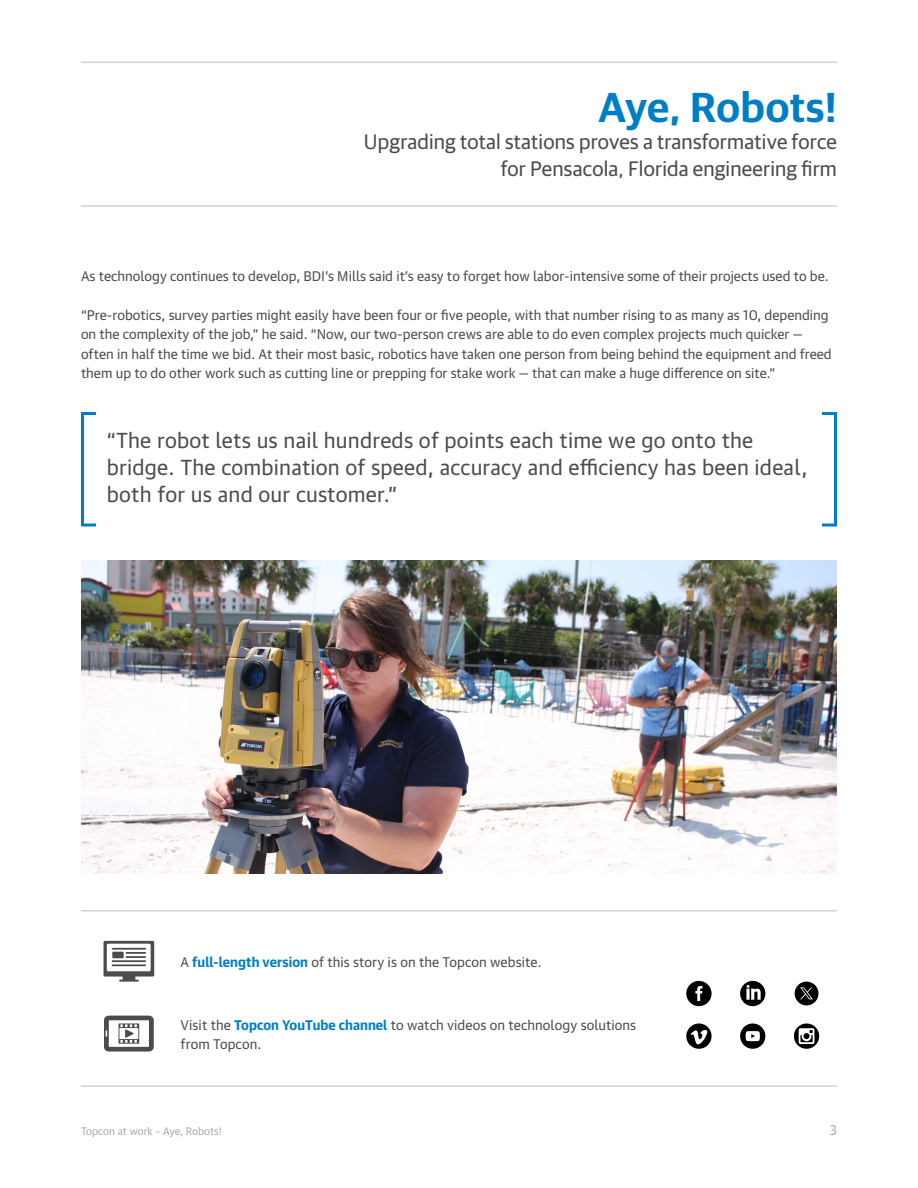
<style>
.page{position:relative;width:918px;height:1188px;background:#fff}
.page>*{position:absolute;margin:0;border:0;box-sizing:border-box;transform-origin:0 0}
.t1{font:600 42px "Guardian Sans LC";letter-spacing:.015em;color:#007ec5}
.t2{font:21px/27px "Guardian Text Sans LC";letter-spacing:.01em;color:#4b4c4d}
.Paragraph_Intro_Text{font:21px/27px "Guardian Sans LC";letter-spacing:.01em;color:#4b4c4d;text-align:right}
.Paragraph_1{font:13.5px/19.5px "Guardian Text Sans LC";color:#4b4c4d}
.t3{font:13.5px "Guardian Text Sans LC";color:#a8a9ad}
.t4{font:10.5px "Guardian Text Sans LC";color:#a8a9ad}
.s1{font-weight:700;color:#007ec5}
</style>
<div class="page">
<img style="left:81px;top:561px;width:756px;height:312px">
<hr style="left:81px;top:1085px;width:756px;height:2px;background:#d1d2d4">
<svg style="left:686px;top:981px;width:26px;height:25px"></svg>
<svg style="left:740px;top:981px;width:25px;height:25px"></svg>
<div style="left:795px;top:982px;width:23px;height:23px;background:#000;border-radius:50%"></div>
<svg style="left:800px;top:987px;width:13px;height:12px"></svg>
<svg style="left:794px;top:1024px;width:25px;height:25px"></svg>
<svg style="left:686px;top:1024px;width:26px;height:25px"></svg>
<svg style="left:740px;top:1024px;width:25px;height:25px"></svg>
<hr style="left:81px;top:910px;width:756px;height:1px;background:#d1d2d4">
<svg style="left:104px;top:1016px;width:50px;height:36px"></svg>
<svg style="left:104px;top:941px;width:50px;height:41px"></svg>
<hr style="left:112px;top:948px;width:34px;height:2px;background:#4b4c4d">
<hr style="left:126px;top:952px;width:20px;height:2px;background:#4b4c4d">
<hr style="left:126px;top:956px;width:20px;height:2px;background:#4b4c4d">
<hr style="left:112px;top:960px;width:34px;height:2px;background:#4b4c4d">
<div style="left:112px;top:952px;width:12px;height:6px;background:#4b4c4d"></div>
<hr style="left:112px;top:964px;width:34px;height:2px;background:#4b4c4d">
<hr style="left:81px;top:62px;width:756px;height:1px;background:#d1d2d4">
<hr style="left:81px;top:205px;width:756px;height:2px;background:#d1d2d4">
<div style="left:81px;top:412px;width:17px;height:114px;border:3px solid #007ec5"></div>
<div style="left:820px;top:412px;width:17px;height:114px;border:3px solid #007ec5"></div>
<p class="t1" style="left:599px;top:77px;width:240px">Aye, Robots!</p>
<p class="Paragraph_Intro_Text" style="left:364px;top:127px;width:474px">Upgrading total stations proves a transformative force for Pensacola, Florida engineering firm</p>
<p class="Paragraph_1" style="left:81px;top:265px;width:749px">As technology continues to develop, BDI’s Mills said it’s easy to forget how labor-intensive some of their projects used to be.</p>
<p class="Paragraph_1" style="left:81px;top:304px;width:752px">“Pre-robotics, survey parties might easily have been four or five people, with that number rising to as many as 10, depending on the complexity of the job,” he said. “Now, our two-person crews are able to do even complex projects much quicker — often in half the time we bid. At their most basic, robotics have taken one person from being behind the equipment and freed them up to do other work such as cutting line or prepping for stake work — that can make a huge difference on site.”</p>
<p class="t2" style="left:107px;top:425px;width:702px">“The robot lets us nail hundreds of points each time we go onto the bridge. The combination of speed, accuracy and efficiency has been ideal, both for us and our customer.”</p>
<p class="Paragraph_1" style="left:181px;top:951px;width:363px">A <span class="s1">full-length version</span> of this story is on the Topcon website.</p>
<p class="Paragraph_1" style="left:181px;top:1014px;width:457px">Visit the <span class="s1">Topcon YouTube channel</span> to watch videos on technology solutions from Topcon.</p>
<p class="t4" style="left:81px;top:1123px;width:143px">Topcon at work – Aye, Robots!</p>
<p class="t3" style="left:830px;top:1119px;width:9px">3</p>
</div>
